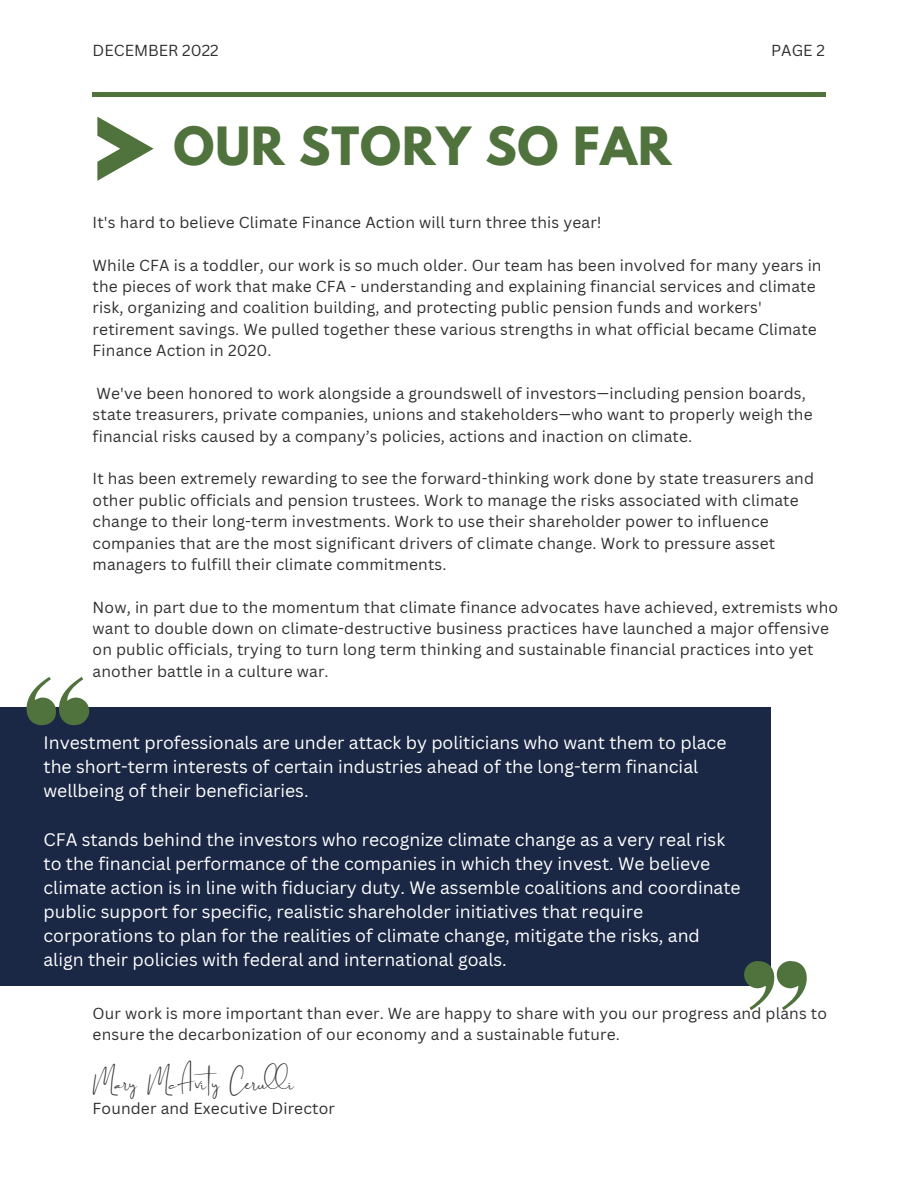
<style>
.page{position:relative;width:918px;height:1188px;background:#fff}
.page>*{position:absolute;margin:0;border:0;box-sizing:border-box;transform-origin:0 0}
.t1{font:700 46.65px "League Spartan";letter-spacing:.02em;color:#50723c}
.t2{font:23.1px "Brilliant Signature 1";letter-spacing:.01em;color:#303030}
.t3{font:17.55px/24.2px "Canva Sans";color:#fff}
.t4{font:15.6px/21.3px "Canva Sans";letter-spacing:.01em;color:#303030}
</style>
<div class="page">
<hr style="left:93px;top:93px;width:733px;height:4px;background:#50723c">
<div style="left:0;top:708px;width:771px;height:278px;background:#1b2845"></div>
<svg style="left:744px;top:961px;width:63px;height:49px"></svg>
<svg style="left:27px;top:677px;width:62px;height:48px"></svg>
<svg style="left:97px;top:117px;width:57px;height:64px"></svg>
<p class="t4" style="left:93px;top:39px;width:128px">DECEMBER 2022</p>
<p class="t4" style="left:771px;top:39px;width:55px">PAGE 2</p>
<h1 class="t1" style="left:174px;top:123px;width:500px">OUR STORY SO FAR</h1>
<p class="t4" style="left:93px;top:211px;width:511px">It's hard to believe Climate Finance Action will turn three this year!</p>
<p class="t4" style="left:93px;top:254px;width:731px">While CFA is a toddler, our work is so much older. Our team has been involved for many years in the pieces of work that make CFA - understanding and explaining financial services and climate risk, organizing and coalition building, and protecting public pension funds and workers' retirement savings. We pulled together these various strengths in what official became Climate Finance Action in 2020.</p>
<p class="t4" style="left:93px;top:382px;width:722px">We've been honored to work alongside a groundswell of investors—including pension boards, state treasurers, private companies, unions and stakeholders—who want to properly weigh the financial risks caused by a company’s policies, actions and inaction on climate.</p>
<p class="t4" style="left:93px;top:468px;width:723px">It has been extremely rewarding to see the forward-thinking work done by state treasurers and other public officials and pension trustees. Work to manage the risks associated with climate change to their long-term investments. Work to use their shareholder power to influence companies that are the most significant drivers of climate change. Work to pressure asset managers to fulfill their climate commitments.</p>
<p class="t4" style="left:93px;top:596px;width:747px">Now, in part due to the momentum that climate finance advocates have achieved, extremists who want to double down on climate-destructive business practices have launched a major offensive on public officials, trying to turn long term thinking and sustainable financial practices into yet another battle in a culture war.</p>
<p class="t3" style="left:43px;top:730px;width:684px">Investment professionals are under attack by politicians who want them to place the short-term interests of certain industries ahead of the long-term financial wellbeing of their beneficiaries.</p>
<p class="t3" style="left:43px;top:827px;width:699px">CFA stands behind the investors who recognize climate change as a very real risk to the financial performance of the companies in which they invest. We believe climate action is in line with fiduciary duty. We assemble coalitions and coordinate public support for specific, realistic shareholder initiatives that require corporations to plan for the realities of climate change, mitigate the risks, and align their policies with federal and international goals.</p>
<p class="t4" style="left:93px;top:1002px;width:736px">Our work is more important than ever. We are happy to share with you our progress and plans to ensure the decarbonization of our economy and a sustainable future.</p>
<h2 class="t2" style="left:93px;top:1072px;width:203px">Mary McAvity Cerulli</h2>
<p class="t4" style="left:93px;top:1098px;width:244px">Founder and Executive Director</p>
</div>
